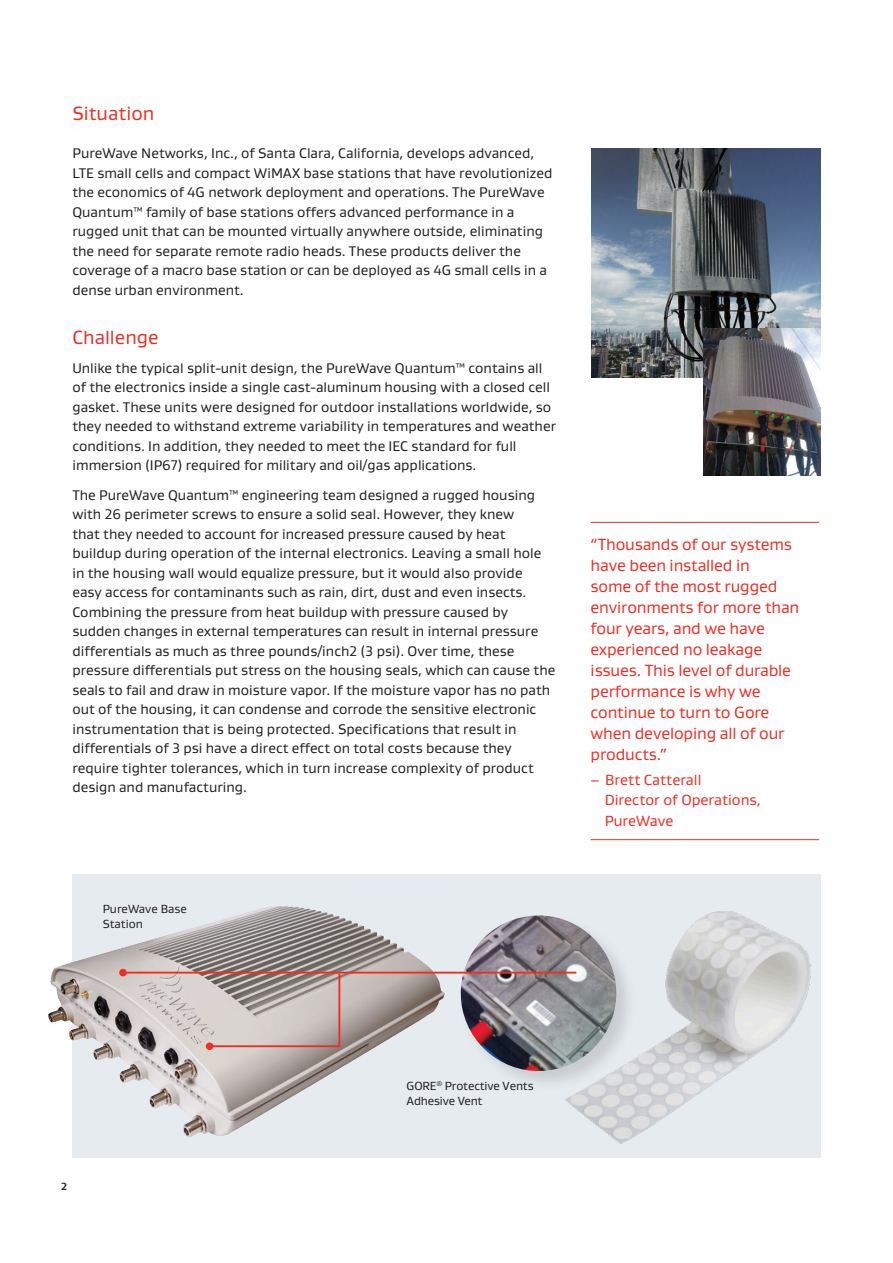
<style>
.page{position:relative;width:893px;height:1263px;background:#fff}
.page>*{position:absolute;margin:0;border:0;box-sizing:border-box;transform-origin:0 0}
.Body_Title_13_16{font:19.5px "Gore Gustan";color:#ee2e22}
.Callout_Text_13_16{font:16.5px/21px "Gore Gustan";letter-spacing:-.01em;color:#ee2e22}
.Callout_Text_13_16-2{font:15px/19.5px "Gore Gustan";color:#ee2e22}
.Body_Text_9_5_13{font:14.25px/19.5px "Gore Gustan";color:#231f20}
.Sidebar_Text_8_5_11{font:12px/15px "Gore Gustan";letter-spacing:-.01em;color:#231f20}
.t1{font:700 10.5px "Gore Gustan";color:#231f20}
</style>
<div class="page">
<div style="left:72px;top:874px;width:749px;height:284px;background:#e6ebf0"></div>
<img style="left:565px;top:912px;width:246px;height:232px">
<img style="left:48px;top:906px;width:403px;height:231px">
<hr style="left:591px;top:522px;width:228px;height:1px;background:#ee2e22">
<hr style="left:591px;top:839px;width:228px;height:1px;background:#ee2e22">
<svg style="left:208px;top:973px;width:133px;height:75px;background:#bfb0ac"></svg>
<div style="left:206px;top:1042px;width:7px;height:8px;background:#ee2e22;border-radius:50%"></div>
<img style="left:591px;top:148px;width:230px;height:229px">
<img style="left:703px;top:328px;width:117px;height:148px">
<div style="left:458px;top:913px;width:180px;height:179px;background:#231f20;opacity:.15"></div>
<img style="left:451px;top:915px;width:175px;height:166px">
<hr style="left:123px;top:972px;width:453px;height:1px;background:#ee2e22">
<div style="left:119px;top:969px;width:8px;height:7px;background:#ee2e22;border-radius:50%"></div>
<p class="Body_Title_13_16" style="left:72px;top:100px;width:83px">Situation</p>
<p class="Body_Text_9_5_13" style="left:72px;top:143px;width:481px">PureWave Networks, Inc., of Santa Clara, California, develops advanced, LTE small cells and compact WiMAX base stations that have revolutionized the economics of 4G network deployment and operations. The PureWave Quantum™ family of base stations offers advanced performance in a rugged unit that can be mounted virtually anywhere outside, eliminating the need for separate remote radio heads. These products deliver the coverage of a macro base station or can be deployed as 4G small cells in a dense urban environment.</p>
<p class="Body_Title_13_16" style="left:72px;top:324px;width:88px">Challenge</p>
<p class="Body_Text_9_5_13" style="left:72px;top:358px;width:485px">Unlike the typical split-unit design, the PureWave Quantum™ contains all of the electronics inside a single cast-aluminum housing with a closed cell gasket. These units were designed for outdoor installations worldwide, so they needed to withstand extreme variability in temperatures and weather conditions. In addition, they needed to meet the IEC standard for full immersion (IP67) required for military and oil/gas applications.</p>
<p class="Body_Text_9_5_13" style="left:72px;top:484px;width:484px">The PureWave Quantum™ engineering team designed a rugged housing with 26 perimeter screws to ensure a solid seal. However, they knew<br>that they needed to account for increased pressure caused by heat buildup during operation of the internal electronics. Leaving a small hole in the housing wall would equalize pressure, but it would also provide easy access for contaminants such as rain, dirt, dust and even insects.<br>Combining the pressure from heat buildup with pressure caused by sudden changes in external temperatures can result in internal pressure differentials as much as three pounds/inch2 (3 psi). Over time, these pressure differentials put stress on the housing seals, which can cause the seals to fail and draw in moisture vapor. If the moisture vapor has no path out of the housing, it can condense and corrode the sensitive electronic instrumentation that is being protected. Specifications that result in differentials of 3 psi have a direct effect on total costs because they require tighter tolerances, which in turn increase complexity of product design and manufacturing.</p>
<p class="Sidebar_Text_8_5_11" style="left:103px;top:901px;width:86px">PureWave Base<br>Station</p>
<p class="Callout_Text_13_16" style="left:591px;top:533px;width:210px">“Thousands of our systems have been installed in<br>some of the most rugged environments for more than four years, and we have experienced no leakage issues. This level of durable performance is why we continue to turn to Gore when developing all of our products.”</p>
<p class="Callout_Text_13_16-2" style="left:605px;top:770px;width:158px;text-indent:-14px">– Brett Catterall<br>Director of Operations,</p>
<p class="Callout_Text_13_16-2" style="left:605px;top:810px;width:70px">PureWave</p>
<p class="t1" style="left:61px;top:1180px;width:7px">2</p>
<p class="Sidebar_Text_8_5_11" style="left:406px;top:1078px;width:129px">GORE<sup>®</sup> Protective Vents<br>Adhesive Vent</p>
</div>
